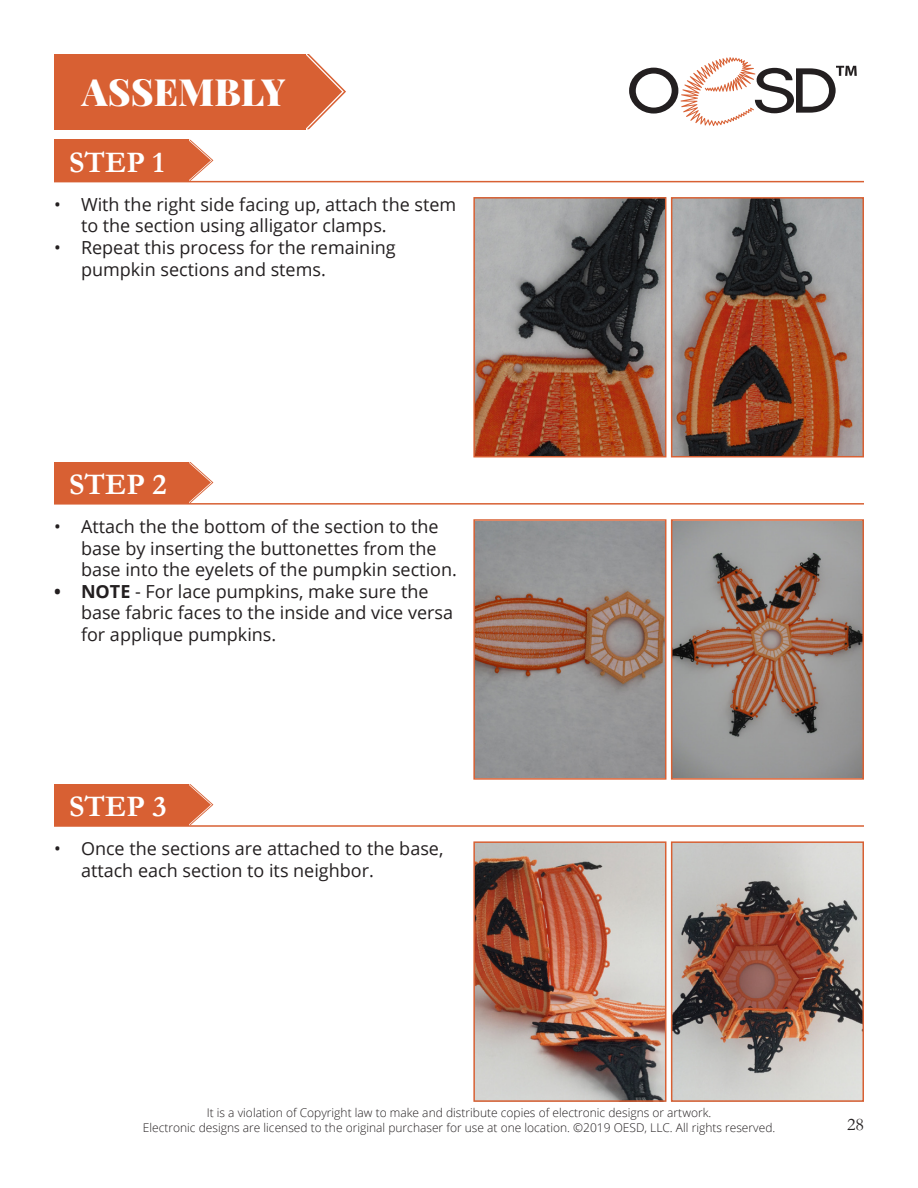
<style>
.page{position:relative;width:918px;height:1188px;background:#fff}
.page>*{position:absolute;margin:0;border:0;box-sizing:border-box;transform-origin:0 0}
.t1{font:900 37.5px "Playfair Display";color:#fff}
.t2{font:700 30px "Garamond";color:#fff}
.t3{font:18px/21.6px "Open Sans";color:#231f20}
.t4{font:18px "Garamond";color:#231f20}
.t5{font:300 12px "Open Sans";color:#231f20}
.s1{font-weight:700}
</style>
<div class="page">
<svg style="left:629px;top:57px;width:228px;height:69px"></svg>
<div style="left:54px;top:54px;width:251px;height:75px;background:#d86033"></div>
<svg style="left:305px;top:54px;width:41px;height:75px"></svg>
<div style="left:54px;top:784px;width:134px;height:41px;background:#d86033"></div>
<svg style="left:188px;top:784px;width:25px;height:41px"></svg>
<hr style="left:54px;top:825px;width:810px;height:2px;background:#d86033">
<div style="left:54px;top:462px;width:134px;height:41px;background:#d86033"></div>
<svg style="left:188px;top:462px;width:25px;height:41px"></svg>
<hr style="left:54px;top:503px;width:810px;height:2px;background:#d86033">
<div style="left:54px;top:140px;width:134px;height:41px;background:#d86033"></div>
<svg style="left:188px;top:140px;width:25px;height:41px"></svg>
<img style="left:674px;top:200px;width:187px;height:254px">
<div style="left:671px;top:197px;width:193px;height:260px;border:2px solid #d86033"></div>
<hr style="left:54px;top:181px;width:810px;height:1px;background:#d86033">
<img style="left:476px;top:200px;width:187px;height:254px">
<div style="left:473px;top:197px;width:193px;height:260px;border:2px solid #d86033"></div>
<img style="left:674px;top:522px;width:187px;height:255px">
<div style="left:671px;top:519px;width:193px;height:261px;border:2px solid #d86033"></div>
<img style="left:476px;top:522px;width:187px;height:255px">
<div style="left:473px;top:519px;width:193px;height:261px;border:2px solid #d86033"></div>
<img style="left:674px;top:844px;width:187px;height:255px">
<div style="left:671px;top:841px;width:193px;height:261px;border:2px solid #d86033"></div>
<img style="left:476px;top:844px;width:187px;height:255px">
<div style="left:473px;top:841px;width:193px;height:261px;border:2px solid #d86033"></div>
<p class="t1" style="left:82px;top:68px;width:205px">ASSEMBLY</p>
<p class="t2" style="left:69px;top:142px;width:97px">STEP 1</p>
<p class="t3" style="left:81px;top:193px;width:377px;text-indent:-27px">• With the right side facing up, attach the stem to the section using alligator clamps.</p>
<p class="t3" style="left:81px;top:236px;width:316px;text-indent:-27px">• Repeat this process for the remaining pumpkin sections and stems.</p>
<p class="t2" style="left:69px;top:464px;width:99px">STEP 2</p>
<p class="t3" style="left:81px;top:515px;width:377px;text-indent:-27px">• Attach the the bottom of the section to the base by inserting the buttonettes from the base into the eyelets of the pumpkin section.</p>
<p class="t3" style="left:81px;top:580px;width:374px;text-indent:-27px"><span class="s1">• NOTE</span> - For lace pumpkins, make sure the base fabric faces to the inside and vice versa for applique pumpkins.</p>
<p class="t2" style="left:69px;top:786px;width:99px">STEP 3</p>
<p class="t3" style="left:81px;top:837px;width:364px;text-indent:-27px">• Once the sections are attached to the base, attach each section to its neighbor.</p>
<p class="t5" style="left:207px;top:1105px;width:506px">It is a violation of Copyright law to make and distribute copies of electronic designs or artwork.</p>
<p class="t5" style="left:143px;top:1119px;width:634px">Electronic designs are licensed to the original purchaser for use at one location. ©2019 OESD, LLC. All rights reserved.</p>
<p class="t4" style="left:847px;top:1112px;width:18px">28</p>
</div>
